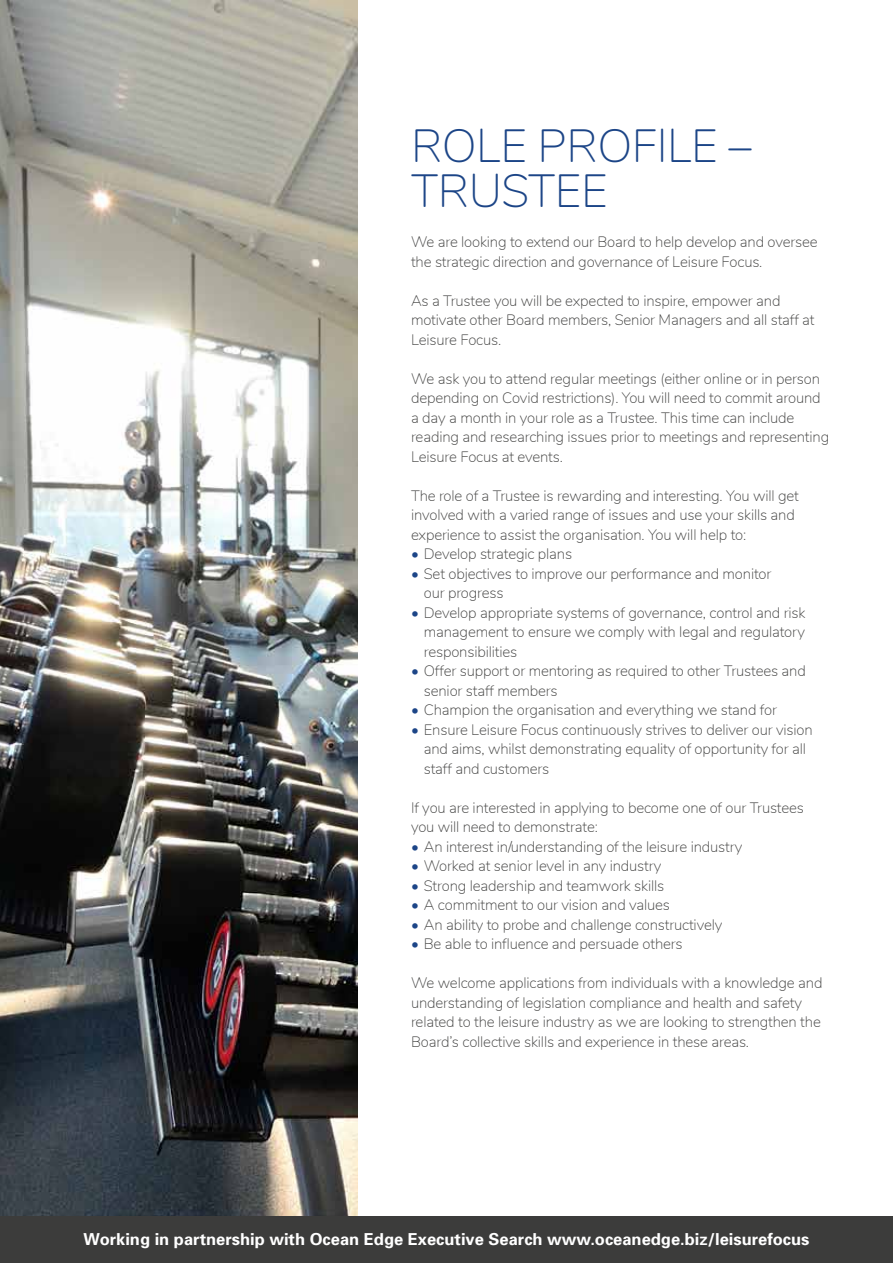
<style>
.page{position:relative;width:893px;height:1263px;background:#fff}
.page>*{position:absolute;margin:0;border:0;box-sizing:border-box;transform-origin:0 0}
.t1{font:200 46.5px/45px "Nunito";letter-spacing:-.01em;color:#1c4587}
.t2{font:700 16.5px "Univers";color:#fff}
.t3{font:200 15px/19.5px "Nunito";letter-spacing:-.01em;color:#3c3c3b}
.s1{color:#1c4587}
</style>
<div class="page">
<img style="left:0;top:0;width:358px;height:1217px">
<div style="left:0;top:1217px;width:893px;height:46px;background:#3c3c3b"></div>
<h1 class="t1" style="left:411px;top:121px;width:342px">ROLE PROFILE –<br>TRUSTEE</h1>
<p class="t3" style="left:411px;top:232px;width:408px">We are looking to extend our Board to help develop and oversee the strategic direction and governance of Leisure Focus.</p>
<p class="t3" style="left:411px;top:290px;width:405px">As a Trustee you will be expected to inspire, empower and motivate other Board members, Senior Managers and all staff at<br>Leisure Focus.</p>
<p class="t3" style="left:411px;top:368px;width:420px">We ask you to attend regular meetings (either online or in person depending on Covid restrictions). You will need to commit around a day a month in your role as a Trustee. This time can include reading and researching issues prior to meetings and representing Leisure Focus at events.</p>
<p class="t3" style="left:411px;top:485px;width:389px">The role of a Trustee is rewarding and interesting. You will get involved with a varied range of issues and use your skills and experience to assist the organisation. You will help to:</p>
<p class="t3" style="left:411px;top:544px;width:163px"><span class="s1">•</span> Develop strategic plans</p>
<p class="t3" style="left:424px;top:563px;width:349px;text-indent:-13px"><span class="s1">•</span> Set objectives to improve our performance and monitor our progress</p>
<p class="t3" style="left:424px;top:602px;width:383px;text-align:justify;text-indent:-13px"><span class="s1">•</span> Develop appropriate systems of governance, control and risk management to ensure we comply with legal and regulatory responsibilities</p>
<p class="t3" style="left:424px;top:661px;width:384px;text-indent:-13px"><span class="s1">•</span> Offer support or mentoring as required to other Trustees and senior staff members</p>
<p class="t3" style="left:411px;top:700px;width:367px"><span class="s1">•</span> Champion the organisation and everything we stand for</p>
<p class="t3" style="left:424px;top:719px;width:390px;text-indent:-13px"><span class="s1">•</span> Ensure Leisure Focus continuously strives to deliver our vision and aims, whilst demonstrating equality of opportunity for all staff and customers</p>
<p class="t3" style="left:411px;top:797px;width:394px">If you are interested in applying to become one of our Trustees you will need to demonstrate:</p>
<p class="t3" style="left:411px;top:836px;width:333px"><span class="s1">•</span> An interest in/understanding of the leisure industry</p>
<p class="t3" style="left:411px;top:856px;width:252px"><span class="s1">•</span> Worked at senior level in any industry</p>
<p class="t3" style="left:411px;top:875px;width:255px"><span class="s1">•</span> Strong leadership and teamwork skills</p>
<p class="t3" style="left:411px;top:895px;width:260px"><span class="s1">•</span> A commitment to our vision and values</p>
<p class="t3" style="left:411px;top:914px;width:313px"><span class="s1">•</span> An ability to probe and challenge constructively</p>
<p class="t3" style="left:411px;top:934px;width:273px"><span class="s1">•</span> Be able to influence and persuade others</p>
<p class="t3" style="left:411px;top:973px;width:413px">We welcome applications from individuals with a knowledge and understanding of legislation compliance and health and safety related to the leisure industry as we are looking to strengthen the Board’s collective skills and experience in these areas.</p>
<p class="t2" style="left:83px;top:1228px;width:727px">Working in partnership with Ocean Edge Executive Search www.oceanedge.biz/leisurefocus</p>
</div>
